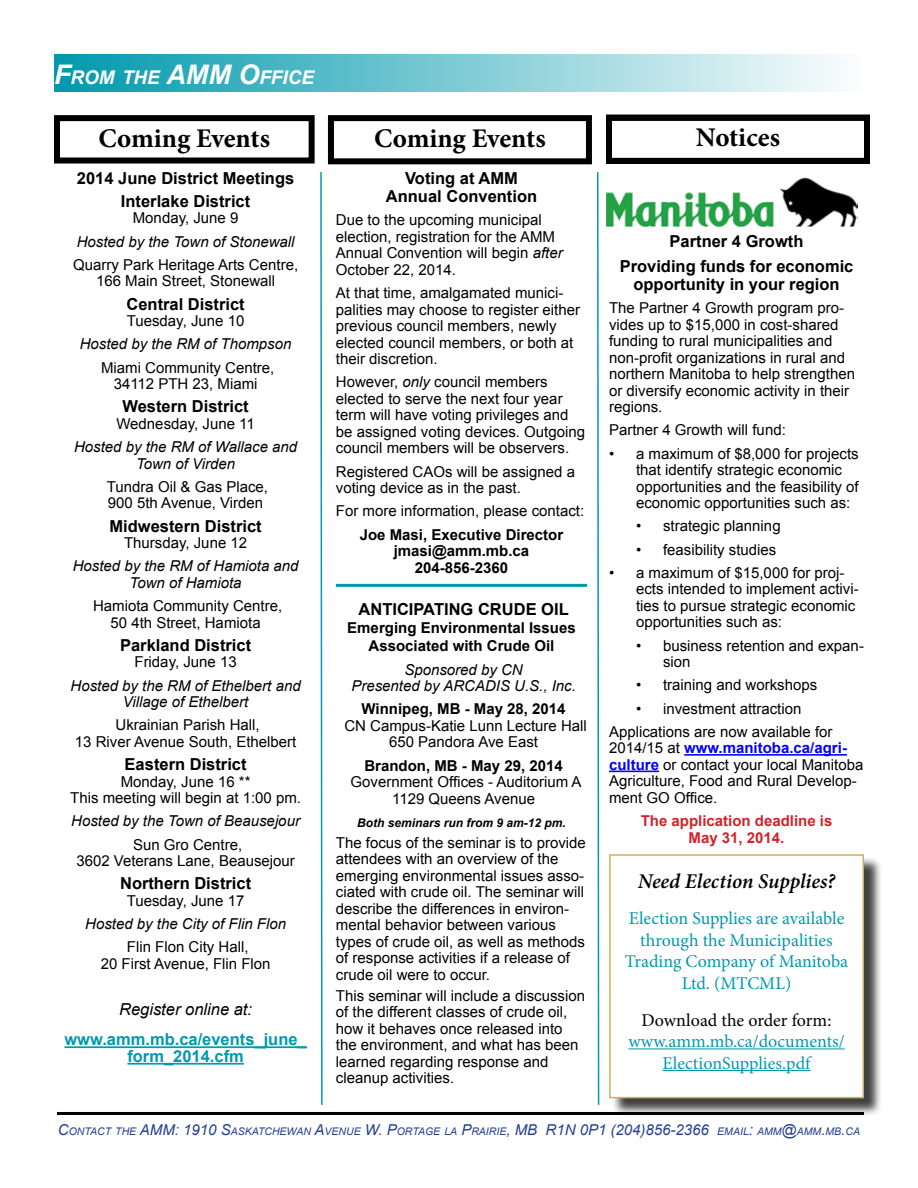
<style>
.page{position:relative;width:918px;height:1188px;background:#fff}
.page>*{position:absolute;margin:0;border:0;box-sizing:border-box;transform-origin:0 0}
.t1{font:700 27px "Minion Pro";letter-spacing:-.005em;color:#000}
.t2{font:italic 600 21px "Minion Pro";letter-spacing:-.005em;color:#000}
.t3{font:italic 700 18.9px "Arial";color:#fff}
.t4{font:18px/21.6px "Minion Pro";color:#0099ad;text-align:center}
.t5{font:18px "Minion Pro";color:#000}
.t6{font:700 16.5px/23.2px "Arial";color:#000;text-align:center}
.t7{font:700 16.5px/16.5px "Arial";color:#0099ad;text-align:center}
.t8{font:italic 16.5px "Arial";color:#000}
.t9{font:15px/16.5px "Arial";color:#000}
.t10{font:italic 15px/16.5px "Arial";color:#000;text-align:center}
.t11{font:700 15px/16.5px "Arial";color:#000;text-align:center}
.t12{font:700 15px/16.5px "Arial";color:#d2232a;text-align:center}
.t13{font:italic 700 12px "Arial";color:#000}
.t14{font:italic 10.5px "Arial";color:#25408f}
.s1{font-size:27px}
.s2{font-style:italic}
.s3{font-weight:700;color:#00f}
.s4{font-size:15px}
</style>
<div class="page">
<div style="left:328px;top:115px;width:264px;height:49px;border:6px solid #000"></div>
<div style="left:54px;top:115px;width:261px;height:49px;border:6px solid #000"></div>
<div style="left:606px;top:115px;width:264px;height:49px;border:6px solid #000"></div>
<hr style="left:57px;top:1112px;width:807px;height:3px;background:#000">
<hr style="left:64px;top:1046px;width:243px;height:2px;background:#0099ad">
<hr style="left:127px;top:1063px;width:117px;height:2px;background:#0099ad">
<hr style="left:684px;top:754px;width:163px;height:2px;background:#00f">
<hr style="left:609px;top:771px;width:50px;height:1px;background:#00f">
<div style="left:54px;top:54px;width:810px;height:38px;background:linear-gradient(to right,#0099ac,#fdfefe)"></div>
<img style="left:606px;top:178px;width:252px;height:49px">
<hr style="left:336px;top:584px;width:251px;height:3px;background:#0099ad">
<div style="left:611px;top:857px;width:271px;height:260px;background:#000;opacity:.75"></div>
<div style="left:610px;top:855px;width:253px;height:243px;background:#fff"></div>
<hr style="left:628px;top:1048px;width:217px;height:1px;background:#0099ad">
<hr style="left:663px;top:1070px;width:148px;height:1px;background:#0099ad">
<div style="left:609px;top:854px;width:255px;height:244px;border:2px solid #d1ae63"></div>
<svg style="left:320px;top:172px;width:3px;height:933px"></svg>
<svg style="left:597px;top:172px;width:3px;height:933px"></svg>
<p class="t3" style="left:54px;top:65px;width:261px"><span class="s1">F</span>ROM THE <span class="s1">AMM O</span>FFICE</p>
<h1 class="t1" style="left:99px;top:119px;width:173px">Coming Events</h1>
<h1 class="t1" style="left:374px;top:119px;width:173px">Coming Events</h1>
<h1 class="t1" style="left:696px;top:119px;width:86px">Notices</h1>
<p class="t6" style="left:77px;top:167px;width:219px">2014 June District Meetings<br>Interlake District</p>
<p class="t9" style="left:133px;top:210px;width:107px">Monday, June 9</p>
<p class="t10" style="left:77px;top:233px;width:219px">Hosted by the Town of Stonewall</p>
<p class="t9" style="left:73px;top:257px;width:227px;text-align:center">Quarry Park Heritage Arts Centre,<br>166 Main Street, Stonewall</p>
<p class="t6" style="left:127px;top:293px;width:120px">Central District</p>
<p class="t9" style="left:127px;top:313px;width:119px">Tuesday, June 10</p>
<p class="t10" style="left:80px;top:336px;width:213px">Hosted by the RM of Thompson</p>
<p class="t9" style="left:101px;top:359px;width:175px;text-align:center">Miami Community Centre,<br>34112 PTH 23, Miami</p>
<p class="t6" style="left:123px;top:396px;width:128px">Western District</p>
<p class="t9" style="left:116px;top:416px;width:140px">Wednesday, June 11</p>
<p class="t10" style="left:74px;top:439px;width:225px">Hosted by the RM of Wallace and<br>Town of Virden</p>
<p class="t9" style="left:107px;top:479px;width:163px">Tundra Oil &amp; Gas Place,<br>900 5th Avenue, Virden</p>
<p class="t6" style="left:110px;top:515px;width:154px">Midwestern District</p>
<p class="t9" style="left:124px;top:535px;width:125px">Thursday, June 12</p>
<p class="t10" style="left:73px;top:558px;width:227px">Hosted by the RM of Hamiota and<br>Town of Hamiota</p>
<p class="t9" style="left:93px;top:598px;width:191px;text-align:center">Hamiota Community Centre,<br>50 4th Street, Hamiota</p>
<p class="t6" style="left:120px;top:634px;width:133px">Parkland District</p>
<p class="t9" style="left:135px;top:654px;width:104px">Friday, June 13</p>
<p class="t10" style="left:71px;top:677px;width:232px">Hosted by the RM of Ethelbert and<br>Village of Ethelbert</p>
<p class="t9" style="left:75px;top:717px;width:223px;text-align:center">Ukrainian Parish Hall,<br>13 River Avenue South, Ethelbert</p>
<p class="t6" style="left:125px;top:753px;width:123px">Eastern District</p>
<p class="t9" style="left:70px;top:773px;width:232px;text-align:center">Monday, June 16 **<br>This meeting will begin at 1:00 pm.</p>
<p class="t10" style="left:71px;top:813px;width:230px">Hosted by the Town of Beausejour</p>
<p class="t9" style="left:76px;top:836px;width:220px;text-align:center">Sun Gro Centre,<br>3602 Veterans Lane, Beausejour</p>
<p class="t6" style="left:120px;top:873px;width:133px">Northern District</p>
<p class="t9" style="left:127px;top:893px;width:119px">Tuesday, June 17</p>
<p class="t10" style="left:85px;top:916px;width:202px">Hosted by the City of Flin Flon</p>
<p class="t9" style="left:101px;top:939px;width:171px;text-align:center">Flin Flon City Hall,<br>20 First Avenue, Flin Flon</p>
<p class="t8" style="left:119px;top:999px;width:134px">Register online at:</p>
<p class="t7" style="left:64px;top:1032px;width:244px">www.amm.mb.ca/events_june_ form_2014.cfm</p>
<p class="t6" style="left:386px;top:170px;width:153px;line-height:18px">Voting at AMM<br>Annual Convention</p>
<p class="t9" style="left:336px;top:212px;width:228px">Due to the upcoming municipal election, registration for the AMM<br>Annual Convention will begin <span class="s2">after<br></span>October 22, 2014.</p>
<p class="t9" style="left:336px;top:285px;width:246px">At that time, amalgamated munici&shy;palities may choose to register either previous council members, newly elected council members, or both at their discretion.</p>
<p class="t9" style="left:336px;top:374px;width:251px">However, <span class="s2">only</span> council members elected to serve the next four year term will have voting privileges and be assigned voting devices. Outgoing council members will be observers.</p>
<p class="t9" style="left:336px;top:463px;width:241px">Registered CAOs will be assigned a voting device as in the past.</p>
<p class="t9" style="left:336px;top:503px;width:250px">For more information, please contact:</p>
<p class="t11" style="left:360px;top:527px;width:205px">Joe Masi, Executive Director jmasi@amm.mb.ca<br>204-856-2360</p>
<p class="t6" style="left:359px;top:598px;width:212px">ANTICIPATING CRUDE OIL</p>
<p class="t11" style="left:347px;top:620px;width:230px;line-height:18px">Emerging Environmental Issues<br>Associated with Crude Oil</p>
<p class="t10" style="left:351px;top:661px;width:226px">Sponsored by CN<br>Presented by ARCADIS U.S., Inc.</p>
<p class="t11" style="left:362px;top:701px;width:206px">Winnipeg, MB - May 28, 2014</p>
<p class="t9" style="left:344px;top:718px;width:244px;text-align:center">CN Campus-Katie Lunn Lecture Hall<br>650 Pandora Ave East</p>
<p class="t11" style="left:364px;top:758px;width:200px">Brandon, MB - May 29, 2014</p>
<p class="t9" style="left:351px;top:774px;width:232px;text-align:center">Government Offices - Auditorium A<br>1129 Queens Avenue</p>
<p class="t13" style="left:357px;top:815px;width:210px">Both seminars run from 9 am-12 pm.</p>
<p class="t9" style="left:336px;top:834px;width:252px">The focus of the seminar is to provide attendees with an overview of the emerging environmental issues asso&shy;ciated with crude oil. The seminar will describe the differences in environ&shy;mental behavior between various types of crude oil, as well as methods of response activities if a release of crude oil were to occur.</p>
<p class="t9" style="left:336px;top:987px;width:251px">This seminar will include a discussion of the different classes of crude oil, how it behaves once released into the environment, and what has been learned regarding response and cleanup activities.</p>
<p class="t6" style="left:620px;top:229px;width:235px;line-height:24.8px">Partner 4 Growth<br>Providing funds for economic</p>
<p class="t6" style="left:633px;top:273px;width:208px">opportunity in your region</p>
<p class="t9" style="left:609px;top:300px;width:247px">The Partner 4 Growth program pro&shy;vides up to $15,000 in cost-shared funding to rural municipalities and non-profit organizations in rural and northern Manitoba to help strengthen or diversify economic activity in their regions.</p>
<p class="t9" style="left:609px;top:422px;width:178px">Partner 4 Growth will fund:</p>
<p class="t9" style="left:636px;top:445px;width:224px;text-indent:-27px">• a maximum of $8,000 for projects that identify strategic economic opportunities and the feasibility of economic opportunities such as:</p>
<p class="t9" style="left:636px;top:518px;width:146px">• strategic planning</p>
<p class="t9" style="left:636px;top:541px;width:142px">• feasibility studies</p>
<p class="t9" style="left:636px;top:564px;width:224px;text-indent:-27px">• a maximum of $15,000 for proj&shy;ects intended to implement activi&shy;ties to pursue strategic economic opportunities such as:</p>
<p class="t9" style="left:663px;top:637px;width:202px;text-indent:-27px">• business retention and expan&shy;sion</p>
<p class="t9" style="left:636px;top:677px;width:183px">• training and workshops</p>
<p class="t9" style="left:609px;top:697px;width:225px;line-height:23.2px;text-align:center">• investment attraction<br>Applications are now available for</p>
<p class="t9" style="left:609px;top:740px;width:256px">2014/15 at <span class="s3">www.manitoba.ca/agri&shy;culture</span> or contact your local Manitoba<br>Agriculture, Food and Rural Develop&shy;ment GO Office.</p>
<p class="t12" style="left:641px;top:813px;width:193px">The application deadline is<br>May 31, 2014.</p>
<h2 class="t2" style="left:638px;top:866px;width:199px">Need Election Supplies?</h2>
<p class="t4" style="left:625px;top:908px;width:225px">Election Supplies are available through the Municipalities<br>Trading Company of Manitoba<br>Ltd. (MTCML)</p>
<p class="t5" style="left:642px;top:1008px;width:191px">Download the order form:</p>
<p class="t4" style="left:628px;top:1031px;width:218px">www.amm.mb.ca/documents/<br>ElectionSupplies.pdf</p>
<p class="t14" style="left:58px;top:1125px;width:804px"><span class="s4">C</span>ONTACT THE <span class="s4">AMM: 1910 S</span>ASKATCHEWAN <span class="s4">A</span>VENUE <span class="s4">W. P</span>ORTAGE LA <span class="s4">P</span>RAIRIE<span class="s4">, MB R1N 0P1 (204)856-2366</span> EMAIL<span class="s4">:</span> AMM<span class="s4">@</span>AMM<span class="s4">.</span>MB <span class="s4">.</span>CA</p>
</div>
